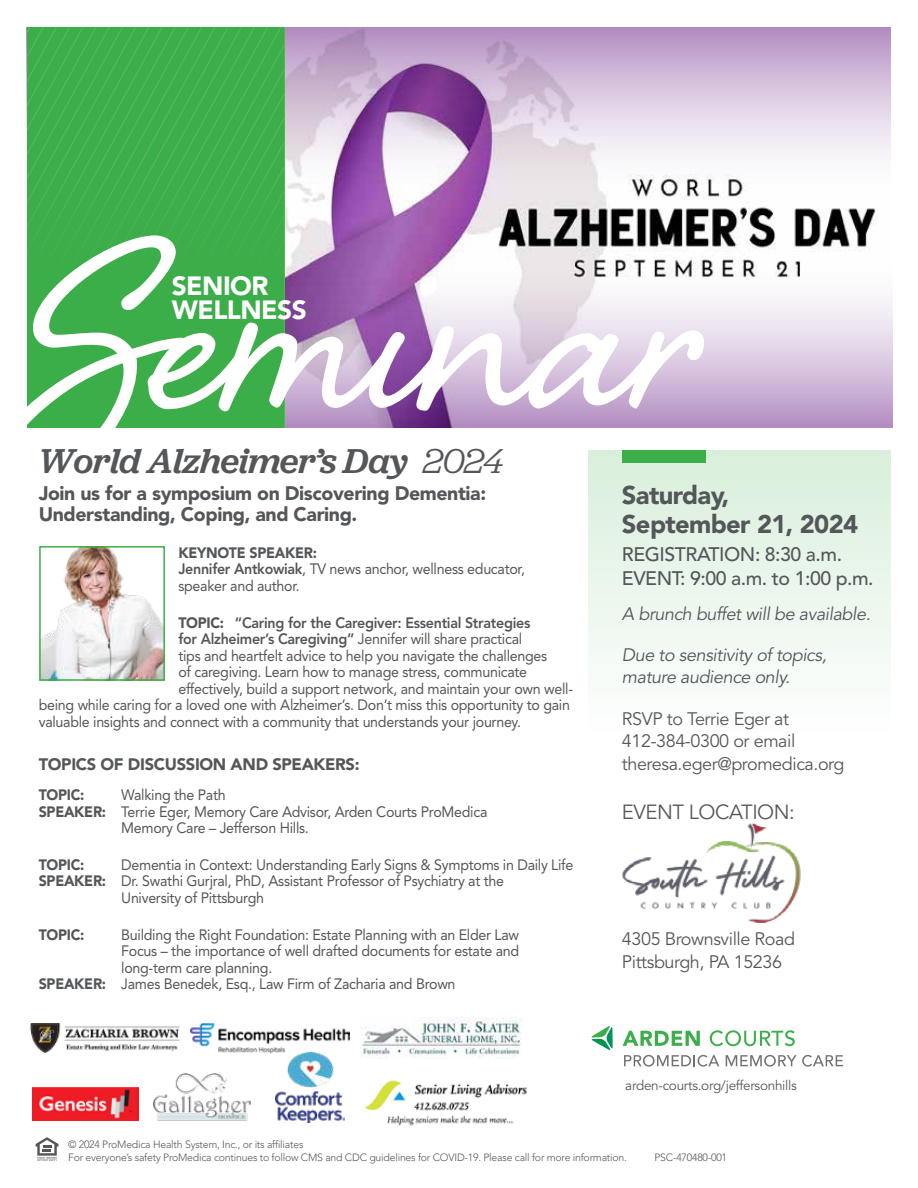
<style>
.page{position:relative;width:918px;height:1188px;background:#fff}
.page>*{position:absolute;margin:0;border:0;box-sizing:border-box;transform-origin:0 0}
.t1{font:312.45px "Shelby";color:#fff}
.t2{font:italic 500 36px "Jubilat";letter-spacing:-.02em;color:#54575a}
.t3{font:900 26.25px/23.9px "Avenir LT Std";letter-spacing:-.02em;color:#fff}
.t4{font:900 25.5px/28.5px "Avenir LT Std";letter-spacing:-.025em;color:#54575a}
.t5{font:20.4px "Avenir LT Std";letter-spacing:-.025em;color:#54575a}
.t6{font:900 19.5px/21px "Avenir LT Std";letter-spacing:-.02em;color:#54575a}
.t7{font:500 19.5px/24px "Avenir LT Std";letter-spacing:-.025em;color:#54575a}
.t8{font:18px/22.5px "Avenir LT Std";letter-spacing:-.025em;color:#54575a}
.t9{font:italic 18px/22.5px "Avenir LT Std";letter-spacing:-.025em;color:#54575a}
.t10{font:900 16.5px "Avenir LT Std";letter-spacing:-.02em;color:#54575a}
.t11{font:15px/16.5px "Avenir LT Std";letter-spacing:-.02em;color:#54575a;scale:.95 1}
.t12{font:800 15px "Avenir LT Std";letter-spacing:-.02em;color:#54575a;scale:.95 1}
.t13{font:900 15px "Avenir LT Std";letter-spacing:-.02em;color:#54575a;scale:.95 1}
.t14{font:13.5px "Avenir LT Std";letter-spacing:-.02em;color:#54575a}
.t15{font:300 10.5px/13.5px "Avenir LT Std";letter-spacing:-.02em;color:#54575a}
.s1{font-weight:400}
.s2{font-weight:900}
.s3{font-weight:800}
</style>
<div class="page">
<img style="left:284px;top:189px;width:595px;height:77px">
<div style="left:589px;top:450px;width:302px;height:287px;background:linear-gradient(to bottom,#d9efdb,#fff)"></div>
<div style="left:622px;top:450px;width:84px;height:13px;background:#3cae49"></div>
<svg style="left:624px;top:1055px;width:95px;height:12px"></svg>
<svg style="left:726px;top:1055px;width:117px;height:12px"></svg>
<svg style="left:591px;top:1026px;width:22px;height:24px"></svg>
<svg style="left:623px;top:1031px;width:77px;height:15px"></svg>
<svg style="left:710px;top:1030px;width:85px;height:16px"></svg>
<svg style="left:36px;top:1137px;width:22px;height:24px"></svg>
<img style="left:30px;top:1023px;width:150px;height:30px">
<img style="left:191px;top:1023px;width:159px;height:31px">
<img style="left:154px;top:1073px;width:96px;height:48px">
<img style="left:360px;top:1018px;width:162px;height:40px">
<img style="left:32px;top:1088px;width:106px;height:33px">
<img style="left:275px;top:1053px;width:70px;height:70px">
<img style="left:622px;top:823px;width:179px;height:100px">
<img style="left:364px;top:1080px;width:163px;height:46px">
<svg style="left:26px;top:27px;width:865px;height:162px"></svg>
<svg style="left:284px;top:266px;width:608px;height:162px"></svg>
<div style="left:27px;top:27px;width:257px;height:401px;background:#3cae49"></div>
<svg style="left:27px;top:27px;width:257px;height:206px"></svg>
<img style="left:42px;top:549px;width:120px;height:129px">
<div style="left:39px;top:546px;width:126px;height:135px;border:2px solid #3cae49"></div>
<h1 class="t1" style="left:32px;top:116px;width:670px">Seminar</h1>
<h3 class="t3" style="left:172px;top:274px;width:137px">SENIOR<br>WELLNESS</h3>
<h2 class="t2" style="left:38px;top:438px;width:467px">World Alzheimer’s Day <span class="s1">2024</span></h2>
<h3 class="t6" style="left:39px;top:483px;width:449px">Join us for a symposium on Discovering Dementia:<br>Understanding, Coping, and Caring.</h3>
<p class="t11" style="left:178px;top:545px;width:366px"><span class="s2">KEYNOTE SPEAKER:<br></span><span class="s3">Jennifer Antkowiak</span>, TV news anchor, wellness educator, speaker and author.</p>
<p class="t12" style="left:178px;top:614px;width:372px"><span class="s2">TOPIC:</span> “Caring for the Caregiver: Essential Strategies</p>
<p class="t11" style="left:178px;top:631px;width:363px"><span class="s3">for Alzheimer’s Caregiving”</span> Jennifer will share practical</p>
<p class="t11" style="left:178px;top:647px;width:390px">tips and heartfelt advice to help you navigate the challenges</p>
<p class="t11" style="left:178px;top:664px;width:369px">of caregiving. Learn how to manage stress, communicate</p>
<p class="t11" style="left:178px;top:680px;width:417px">effectively, build a support network, and maintain your own well-</p>
<p class="t11" style="left:39px;top:697px;width:561px">being while caring for a loved one with Alzheimer’s. Don’t miss this opportunity to gain</p>
<p class="t11" style="left:39px;top:713px;width:509px">valuable insights and connect with a community that understands your journey.</p>
<p class="t10" style="left:39px;top:754px;width:322px">TOPICS OF DISCUSSION AND SPEAKERS:</p>
<p class="t13" style="left:39px;top:786px;width:50px">TOPIC:</p>
<p class="t11" style="left:121px;top:787px;width:111px">Walking the Path</p>
<p class="t11" style="left:39px;top:803px;width:474px"><span class="s2">SPEAKER:</span> Terrie Eger, Memory Care Advisor, Arden Courts ProMedica</p>
<p class="t11" style="left:121px;top:820px;width:199px">Memory Care – Jefferson Hills.</p>
<p class="t13" style="left:39px;top:856px;width:50px">TOPIC:</p>
<p class="t11" style="left:121px;top:857px;width:477px">Dementia in Context: Understanding Early Signs &amp; Symptoms in Daily Life</p>
<p class="t11" style="left:39px;top:873px;width:491px"><span class="s2">SPEAKER:</span> Dr. Swathi Gurjral, PhD, Assistant Professor of Psychiatry at the</p>
<p class="t11" style="left:121px;top:890px;width:152px">University of Pittsburgh</p>
<p class="t13" style="left:39px;top:925px;width:50px">TOPIC:</p>
<p class="t11" style="left:121px;top:926px;width:420px">Building the Right Foundation: Estate Planning with an Elder Law</p>
<p class="t11" style="left:121px;top:943px;width:420px">Focus – the importance of well drafted documents for estate and</p>
<p class="t11" style="left:121px;top:959px;width:160px">long-term care planning.</p>
<p class="t11" style="left:39px;top:976px;width:440px"><span class="s2">SPEAKER:</span> James Benedek, Esq., Law Firm of Zacharia and Brown</p>
<h3 class="t4" style="left:622px;top:481px;width:238px">Saturday,<br>September 21, 2024</h3>
<h3 class="t7" style="left:622px;top:543px;width:253px">REGISTRATION: 8:30 a.m.<br>EVENT: 9:00 a.m. to 1:00 p.m.</h3>
<p class="t9" style="left:622px;top:603px;width:250px">A brunch buffet will be available.</p>
<p class="t9" style="left:622px;top:644px;width:206px">Due to sensitivity of topics, mature audience only.</p>
<p class="t8" style="left:622px;top:708px;width:224px">RSVP to Terrie Eger at<br>412-384-0300 or email theresa.eger@promedica.org</p>
<h3 class="t5" style="left:622px;top:800px;width:174px">EVENT LOCATION:</h3>
<p class="t8" style="left:622px;top:928px;width:175px;line-height:23.1px">4305 Brownsville Road<br>Pittsburgh, PA 15236</p>
<p class="t14" style="left:625px;top:1078px;width:173px">arden-courts.org/jeffersonhills</p>
<p class="t15" style="left:68px;top:1137px;width:560px">© 2024 ProMedica Health System, Inc., or its affiliates<br>For everyone’s safety ProMedica continues to follow CMS and CDC guidelines for COVID-19. Please call for more information.</p>
<p class="t15" style="left:654px;top:1151px;width:74px">PSC-470480-001</p>
</div>
